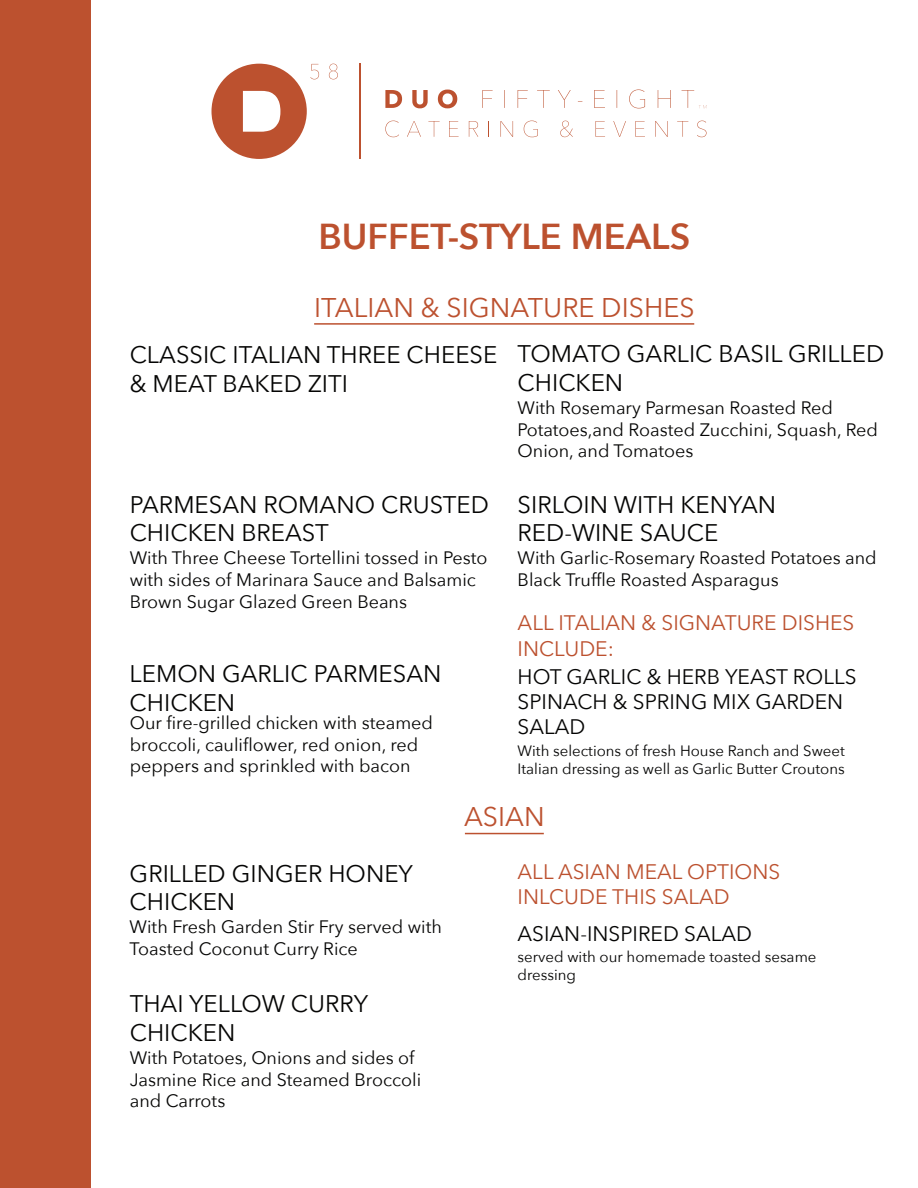
<style>
.page{position:relative;width:918px;height:1188px;background:#fff}
.page>*{position:absolute;margin:0;border:0;box-sizing:border-box;transform-origin:0 0}
.t1{font:600 36px "Avenir Next";color:#bc512f}
.t2{font:27px "Avenir Next";color:#bc512f}
.t3{font:24px/28.8px "Avenir Next";color:#050504}
.t4{font:21px/25.2px "Avenir Next";color:#050504}
.t5{font:21px/25.2px "Avenir Next";color:#bc512f}
.t6{font:18px/21.6px "Avenir Next";color:#050504}
.t7{font:15px/18px "Avenir Next";color:#050504}
</style>
<div class="page">
<hr style="left:314px;top:323px;width:380px;height:2px;background:#bc512f">
<hr style="left:465px;top:833px;width:79px;height:1px;background:#bc512f">
<div style="left:0;top:0;width:91px;height:1188px;background:#bc512f"></div>
<svg style="left:212px;top:64px;width:126px;height:95px"></svg>
<hr style="left:359px;top:64px;width:1px;height:95px;background:#bc512f">
<svg style="left:385px;top:90px;width:321px;height:18px"></svg>
<svg style="left:385px;top:121px;width:14px;height:16px"></svg>
<svg style="left:407px;top:121px;width:14px;height:16px"></svg>
<svg style="left:428px;top:121px;width:12px;height:16px"></svg>
<svg style="left:449px;top:121px;width:10px;height:16px"></svg>
<svg style="left:469px;top:121px;width:9px;height:16px"></svg>
<svg style="left:501px;top:121px;width:12px;height:16px"></svg>
<svg style="left:524px;top:121px;width:14px;height:16px"></svg>
<svg style="left:560px;top:121px;width:13px;height:16px"></svg>
<svg style="left:596px;top:121px;width:9px;height:16px"></svg>
<svg style="left:613px;top:121px;width:13px;height:16px"></svg>
<svg style="left:635px;top:121px;width:10px;height:16px"></svg>
<svg style="left:655px;top:121px;width:13px;height:16px"></svg>
<svg style="left:677px;top:121px;width:11px;height:16px"></svg>
<svg style="left:697px;top:121px;width:9px;height:16px"></svg>
<h1 class="t1" style="left:318px;top:206px;width:373px">BUFFET-STYLE MEALS</h1>
<h2 class="t2" style="left:314px;top:284px;width:382px">ITALIAN &amp; SIGNATURE DISHES</h2>
<h3 class="t3" style="left:130px;top:340px;width:369px">CLASSIC ITALIAN THREE CHEESE &amp; MEAT BAKED ZITI</h3>
<h3 class="t3" style="left:518px;top:338px;width:368px">TOMATO GARLIC BASIL GRILLED<br>CHICKEN</h3>
<p class="t6" style="left:518px;top:396px;width:362px">With Rosemary Parmesan Roasted Red<br>Potatoes,and Roasted Zucchini, Squash, Red<br>Onion, and Tomatoes</p>
<h3 class="t3" style="left:518px;top:489px;width:260px">SIRLOIN WITH KENYAN<br>RED-WINE SAUCE</h3>
<p class="t6" style="left:518px;top:547px;width:361px">With Garlic-Rosemary Roasted Potatoes and<br>Black Truffle Roasted Asparagus</p>
<h3 class="t3" style="left:130px;top:489px;width:361px">PARMESAN ROMANO CRUSTED<br>CHICKEN BREAST</h3>
<p class="t6" style="left:130px;top:547px;width:359px">With Three Cheese Tortellini tossed in Pesto with sides of Marinara Sauce and Balsamic<br>Brown Sugar Glazed Green Beans</p>
<h3 class="t3" style="left:130px;top:658px;width:313px">LEMON GARLIC PARMESAN<br>CHICKEN</h3>
<p class="t6" style="left:130px;top:711px;width:305px">Our fire-grilled chicken with steamed broccoli, cauliflower, red onion, red peppers and sprinkled with bacon</p>
<h3 class="t3" style="left:130px;top:858px;width:285px">GRILLED GINGER HONEY<br>CHICKEN</h3>
<p class="t6" style="left:130px;top:916px;width:314px">With Fresh Garden Stir Fry served with<br>Toasted Coconut Curry Rice</p>
<h3 class="t3" style="left:130px;top:988px;width:240px">THAI YELLOW CURRY<br>CHICKEN</h3>
<p class="t6" style="left:130px;top:1046px;width:293px">With Potatoes, Onions and sides of<br>Jasmine Rice and Steamed Broccoli and Carrots</p>
<p class="t5" style="left:518px;top:610px;width:338px">ALL ITALIAN &amp; SIGNATURE DISHES<br>INCLUDE:</p>
<p class="t4" style="left:518px;top:663px;width:341px">HOT GARLIC &amp; HERB YEAST ROLLS<br>SPINACH &amp; SPRING MIX GARDEN<br>SALAD</p>
<p class="t7" style="left:518px;top:741px;width:329px">With selections of fresh House Ranch and Sweet<br>Italian dressing as well as Garlic Butter Croutons</p>
<h2 class="t2" style="left:464px;top:794px;width:82px">ASIAN</h2>
<p class="t5" style="left:518px;top:858px;width:264px">ALL ASIAN MEAL OPTIONS<br>INLCUDE THIS SALAD</p>
<p class="t4" style="left:518px;top:921px;width:236px">ASIAN-INSPIRED SALAD</p>
<p class="t7" style="left:518px;top:947px;width:300px">served with our homemade toasted sesame dressing</p>
</div>
